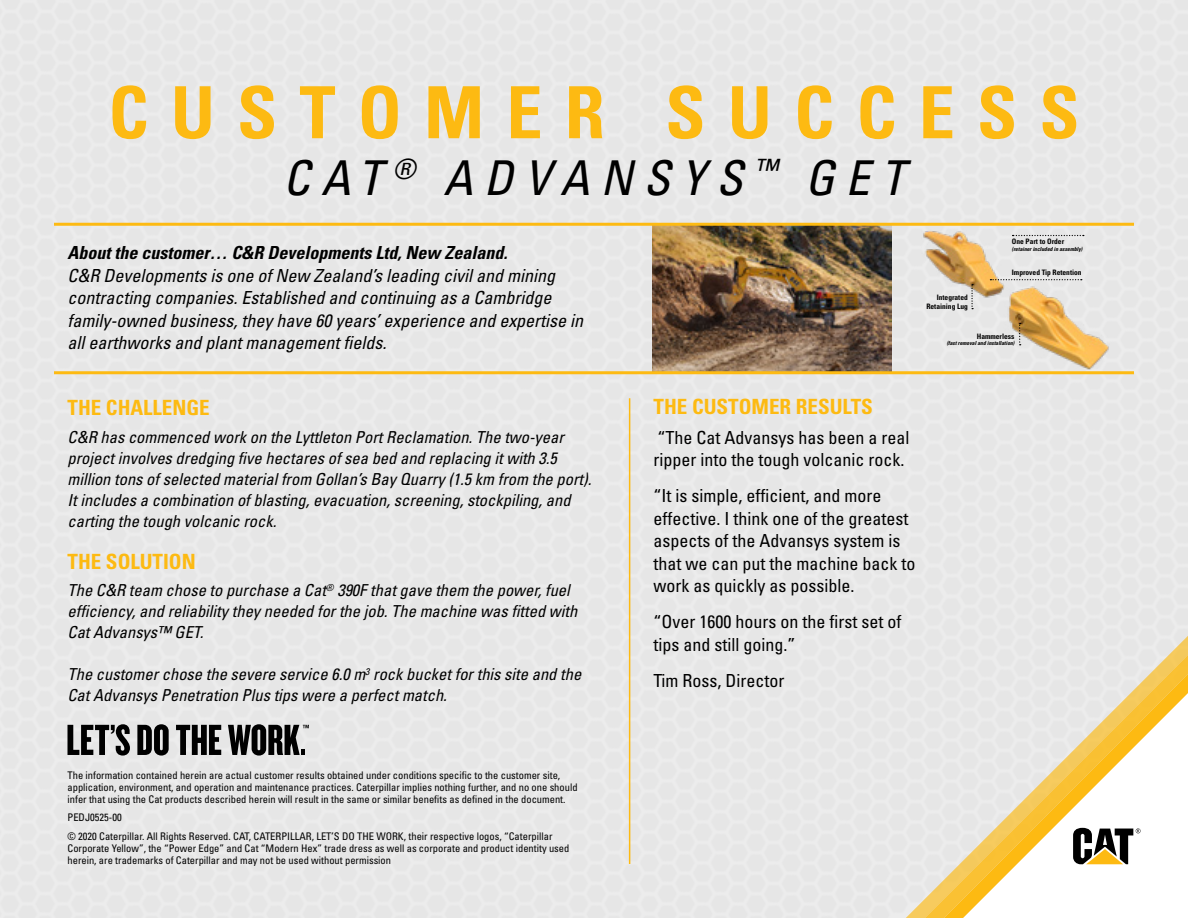
<style>
.page{position:relative;width:1188px;height:918px;background:#e6e6e6}
.page>*{position:absolute;margin:0;border:0;box-sizing:border-box;transform-origin:0 0}
.t1{font:700 condensed 72px "Univers";letter-spacing:.31em;color:#fdba12}
.t2{font:italic condensed 48px "Univers";letter-spacing:.23em;color:#000}
.t3{font:700 condensed 21px "Univers";color:#fdba12}
.t4{font:condensed 18px/22.5px "Univers";color:#000}
.t5{font:italic condensed 18px/22.5px "Univers";color:#000}
.t6{font:italic 700 condensed 18px "Univers";color:#000}
.t7{font:italic condensed 16.5px/21px "Univers";color:#000}
.t8{font:condensed 10.5px/12px "Univers";color:#000}
.t9{font:700 condensed 7.5px/9px "Univers";color:#000;text-align:right}
.t10{font:italic 700 condensed 5.55px "Univers";color:#000}
</style>
<div class="page">
<img style="left:921px;top:229px;width:190px;height:142px">
<svg style="left:1019px;top:323px;width:2px;height:22px"></svg>
<svg style="left:990px;top:279px;width:92px;height:1px"></svg>
<svg style="left:971px;top:284px;width:2px;height:25px"></svg>
<svg style="left:1013px;top:235px;width:71px;height:1px"></svg>
<img style="left:652px;top:226px;width:239px;height:145px">
<hr style="left:54px;top:223px;width:1080px;height:3px;background:#fdba12">
<hr style="left:54px;top:371px;width:1080px;height:3px;background:#fdba12">
<hr style="left:629px;top:398px;width:1px;height:466px;background:#fdba12">
<svg style="left:68px;top:724px;width:62px;height:32px;background:#747474"></svg>
<svg style="left:137px;top:724px;width:32px;height:32px"></svg>
<svg style="left:176px;top:725px;width:45px;height:30px"></svg>
<svg style="left:228px;top:724px;width:81px;height:32px;background:#5d5d5d"></svg>
<div style="left:890px;top:612px;width:298px;height:306px;background:#e6e6e6"></div>
<svg style="left:899px;top:622px;width:289px;height:296px;fill:#ece7e7"></svg>
<h1 class="t1" style="left:109px;top:68px;width:972px">CUSTOMER SUCCESS</h1>
<h2 class="t2" style="left:283px;top:147px;width:623px">CAT <sup>®</sup> ADVANSYS <sup>™</sup> GET</h2>
<h3 class="t6" style="left:68px;top:242px;width:441px">About the customer… C&amp;R Developments Ltd, New Zealand.</h3>
<p class="t5" style="left:68px;top:264px;width:517px">C&amp;R Developments is one of New Zealand’s leading civil and mining contracting companies. Established and continuing as a Cambridge family-owned business, they have 60 years’ experience and expertise in all earthworks and plant management fields.</p>
<h3 class="t3" style="left:68px;top:395px;width:144px">THE CHALLENGE</h3>
<p class="t7" style="left:68px;top:426px;width:525px">C&amp;R has commenced work on the Lyttleton Port Reclamation. The two-year project involves dredging five hectares of sea bed and replacing it with 3.5 million tons of selected material from Gollan’s Bay Quarry (1.5 km from the port).<br>It includes a combination of blasting, evacuation, screening, stockpiling, and carting the tough volcanic rock.</p>
<h3 class="t3" style="left:68px;top:548px;width:130px">THE SOLUTION</h3>
<h3 class="t7" style="left:68px;top:580px;width:511px">The C&amp;R team chose to purchase a Cat<sup>®</sup> 390F that gave them the power, fuel efficiency, and reliability they needed for the job. The machine was fitted with<br>Cat Advansys™ GET.</h3>
<h3 class="t7" style="left:67px;top:664px;width:515px">The customer chose the severe service 6.0 m<sup>3</sup> rock bucket for this site and the<br>Cat Advansys Penetration Plus tips were a perfect match.</h3>
<p class="t8" style="left:68px;top:769px;width:512px">The information contained herein are actual customer results obtained under conditions specific to the customer site, application, environment, and operation and maintenance practices. Caterpillar implies nothing further, and no one should infer that using the Cat products described herein will result in the same or similar benefits as defined in the document.</p>
<p class="t8" style="left:68px;top:808px;width:487px;line-height:18.8px">PEDJ0525-00<br>© 2020 Caterpillar. All Rights Reserved. CAT, CATERPILLAR, LET’S DO THE WORK, their respective logos, “Caterpillar</p>
<p class="t8" style="left:68px;top:842px;width:503px">Corporate Yellow”, the “Power Edge” and Cat “Modern Hex” trade dress as well as corporate and product identity used herein, are trademarks of Caterpillar and may not be used without permission</p>
<p class="t9" style="left:1012px;top:237px;width:54px">One Part to Order</p>
<p class="t10" style="left:1012px;top:246px;width:72px">(retainer included in assembly)</p>
<p class="t9" style="left:926px;top:292px;width:43px">Integrated<br>Retaining Lug</p>
<p class="t9" style="left:1012px;top:268px;width:71px">Improved Tip Retention</p>
<p class="t9" style="left:977px;top:331px;width:39px">Hammerless</p>
<p class="t10" style="left:947px;top:340px;width:69px">(fast removal and installation)</p>
<h3 class="t3" style="left:654px;top:394px;width:221px">THE CUSTOMER RESULTS</h3>
<h3 class="t4" style="left:654px;top:426px;width:257px">“The Cat Advansys has been a real ripper into the tough volcanic rock.</h3>
<h3 class="t4" style="left:654px;top:484px;width:263px">“It is simple, efficient, and more effective. I think one of the greatest aspects of the Advansys system is that we can put the machine back to work as quickly as possible.</h3>
<h3 class="t4" style="left:654px;top:610px;width:249px">“Over 1600 hours on the first set of tips and still going.”</h3>
<h3 class="t4" style="left:654px;top:669px;width:132px">Tim Ross, Director</h3>
</div>
